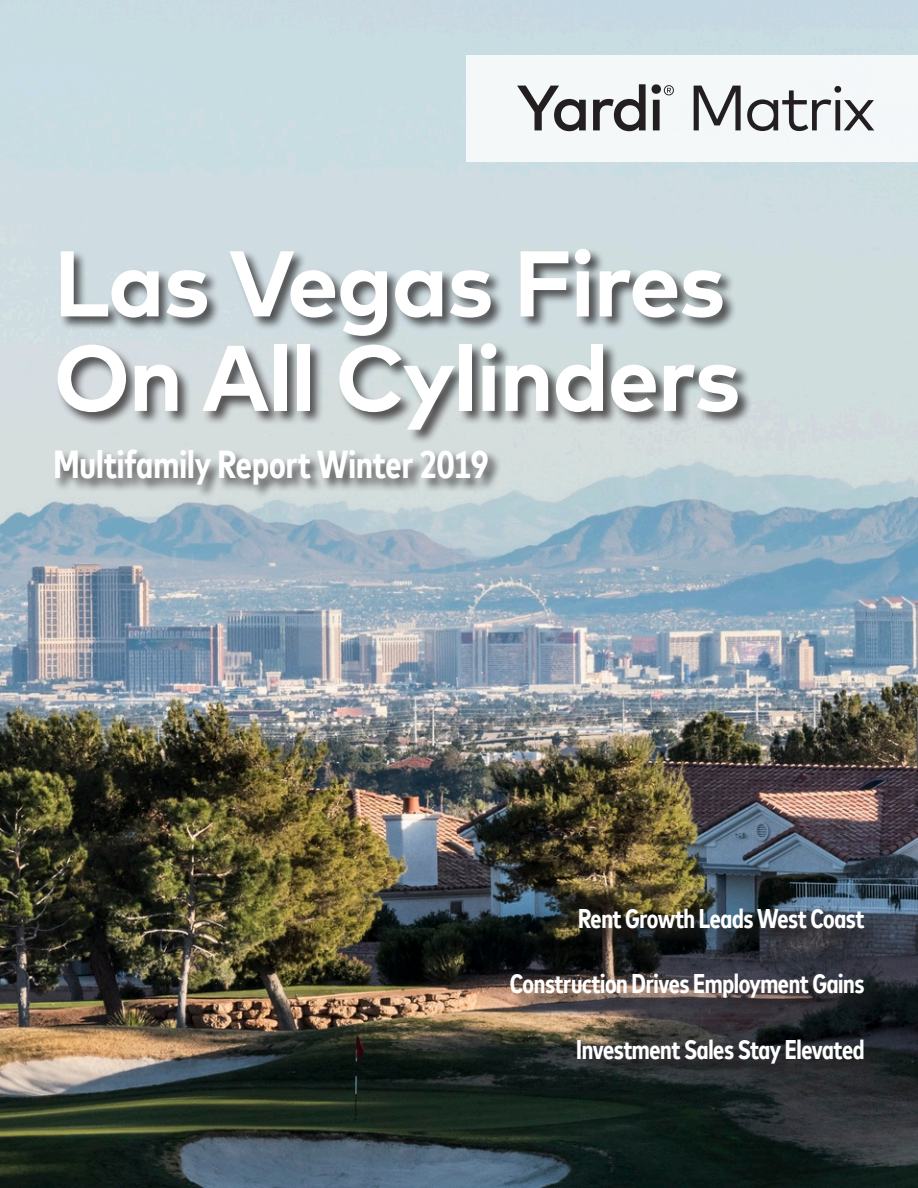
<style>
.page{position:relative;width:918px;height:1188px;background:#fff}
.page>*{position:absolute;margin:0;border:0;box-sizing:border-box;transform-origin:0 0}
.t1{font:700 93px/94.5px "Mark Offc Pro";letter-spacing:-.02em;color:#fff}
.t2{font:700 condensed 39px "Mark Offc Pro";color:#fff}
.t3{font:700 condensed 27px "Mark Offc Pro";letter-spacing:-.015em;color:#fff}
</style>
<div class="page">
<img style="left:0;top:0;width:918px;height:1188px">
<div style="left:466px;top:55px;width:452px;height:107px;background:#f4f8f9"></div>
<div style="left:513px;top:912px;width:369px;height:170px;background:#231f20;opacity:.75"></div>
<div style="left:53px;top:248px;width:700px;height:251px;background:#231f20;opacity:.75"></div>
<svg style="left:517px;top:86px;width:69px;height:45px"></svg>
<svg style="left:593px;top:84px;width:53px;height:47px"></svg>
<svg style="left:652px;top:84px;width:22px;height:46px"></svg>
<svg style="left:694px;top:86px;width:47px;height:44px"></svg>
<svg style="left:747px;top:86px;width:127px;height:45px"></svg>
<p class="t1" style="left:53px;top:228px;width:689px">Las Vegas Fires<br>On All Cylinders</p>
<p class="t2" style="left:53px;top:435px;width:436px">Multifamily Report Winter 2019</p>
<p class="t3" style="left:578px;top:899px;width:288px">Rent Growth Leads West Coast</p>
<p class="t3" style="left:510px;top:964px;width:356px">Construction Drives Employment Gains</p>
<p class="t3" style="left:576px;top:1029px;width:290px">Investment Sales Stay Elevated</p>
</div>
